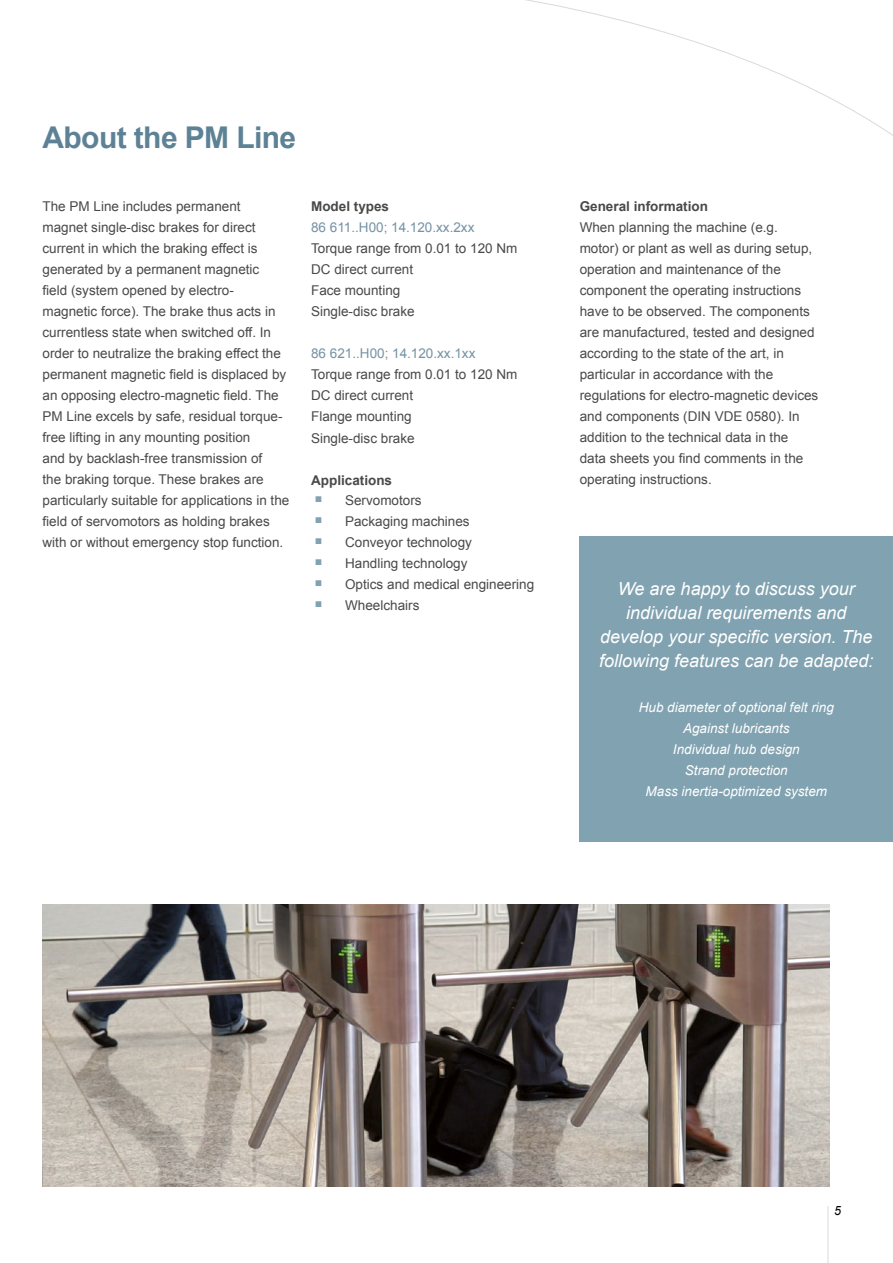
<style>
.page{position:relative;width:893px;height:1263px;background:#fff}
.page>*{position:absolute;margin:0;border:0;box-sizing:border-box;transform-origin:0 0}
.t1{font:700 30px "Arial";letter-spacing:-.02em;color:#5d8296}
.t2{font:italic 18px/24px "Arial";color:#fff;text-align:center}
.t3{font:13.5px/21px "Arial";color:#494948}
.t4{font:italic 13.5px/21px "Arial";color:#fff;text-align:center}
.t5{font:13.5px "Arial";color:#7492a4}
.t6{font:700 13.5px "Arial";color:#494948}
.t7{font:italic 12.75px "Arial";color:#000;scale:.96 1}
</style>
<div class="page">
<hr style="left:828px;top:1206px;width:1px;height:57px;background:#ececed">
<img style="left:43px;top:904px;width:786px;height:282px">
<div style="left:580px;top:536px;width:313px;height:305px;background:#81a2b0"></div>
<h1 class="t1" style="left:43px;top:118px;width:255px">About the PM Line</h1>
<p class="t3" style="left:43px;top:196px;width:248px">The PM Line includes permanent<br>magnet single-disc brakes for direct current in which the braking effect is generated by a permanent magnetic<br>field (system opened by electro&shy;magnetic force). The brake thus acts in currentless state when switched off. In order to neutralize the braking effect the permanent magnetic field is displaced by an opposing electro-magnetic field. The PM Line excels by safe, residual torque&shy;free lifting in any mounting position<br>and by backlash-free transmission of<br>the braking torque. These brakes are particularly suitable for applications in the field of servomotors as holding brakes with or without emergency stop function.</p>
<p class="t6" style="left:311px;top:198px;width:80px">Model types</p>
<p class="t5" style="left:311px;top:219px;width:165px">86 611..H00; 14.120.xx.2xx</p>
<p class="t3" style="left:311px;top:238px;width:208px">Torque range from 0.01 to 120 Nm<br>DC direct current<br>Face mounting<br>Single-disc brake</p>
<p class="t5" style="left:311px;top:345px;width:166px">86 621..H00; 14.120.xx.1xx</p>
<p class="t3" style="left:311px;top:364px;width:208px">Torque range from 0.01 to 120 Nm<br>DC direct current<br>Flange mounting<br>Single-disc brake</p>
<p class="t6" style="left:311px;top:471px;width:83px">Applications</p>
<p class="t3" style="left:315px;top:490px;width:108px"><sup>■</sup> Servomotors</p>
<p class="t3" style="left:315px;top:511px;width:156px"><sup>■</sup> Packaging machines</p>
<p class="t3" style="left:315px;top:532px;width:158px"><sup>■</sup> Conveyor technology</p>
<p class="t3" style="left:315px;top:553px;width:154px"><sup>■</sup> Handling technology</p>
<p class="t3" style="left:315px;top:574px;width:220px"><sup>■</sup> Optics and medical engineering</p>
<p class="t3" style="left:315px;top:595px;width:106px"><sup>■</sup> Wheelchairs</p>
<p class="t6" style="left:580px;top:198px;width:130px">General information</p>
<p class="t3" style="left:580px;top:217px;width:240px">When planning the machine (e.g. motor) or plant as well as during setup, operation and maintenance of the component the operating instructions have to be observed. The components are manufactured, tested and designed according to the state of the art, in particular in accordance with the regulations for electro-magnetic devices and components (DIN VDE 0580). In addition to the technical data in the<br>data sheets you find comments in the operating instructions.</p>
<h2 class="t2" style="left:599px;top:577px;width:276px">We are happy to discuss your individual requirements and develop your specific version. The following features can be adapted:</h2>
<p class="t4" style="left:639px;top:697px;width:197px">Hub diameter of optional felt ring<br>Against lubricants<br>Individual hub design<br>Strand protection<br>Mass inertia-optimized system</p>
<p class="t7" style="left:834px;top:1203px;width:9px">5</p>
</div>
